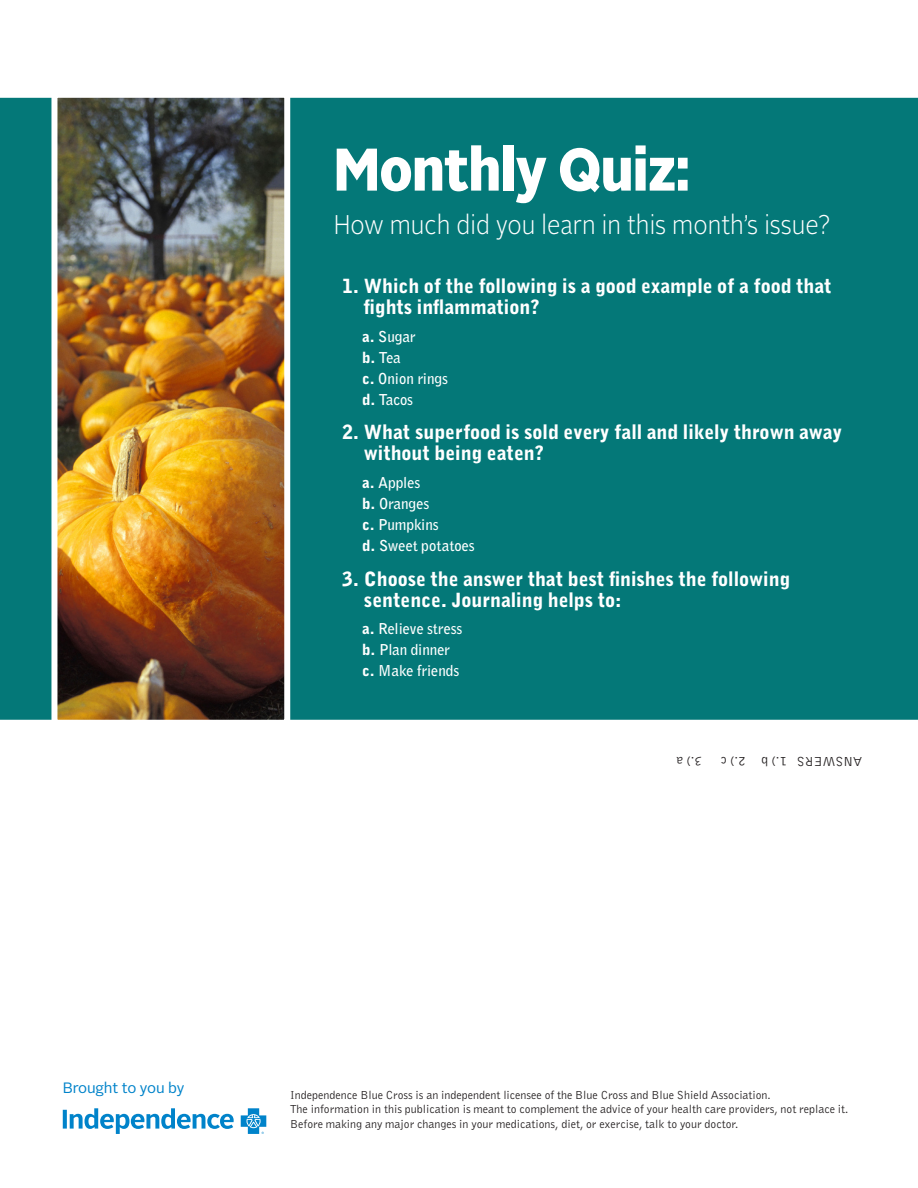
<style>
.page{position:relative;width:918px;height:1188px;background:#fff}
.page>*{position:absolute;margin:0;border:0;box-sizing:border-box;transform-origin:0 0}
.t1{font:900 60px "Alright Sans";letter-spacing:-.01em;color:#fff;scale:.89 1}
.t2{font:300 27px "Alright Sans";color:#fff;scale:.89 1}
.SUB_HEADS{font:900 19.5px/21px "Bell Gothic";color:#fff}
.SUB_HEADS-2{font:700 15px "Bell Gothic";color:#fff}
.SUB_HEADS-3{font:700 15px "Bell Gothic";letter-spacing:.025em;color:#fff}
.t3{font:15px "Alright Sans";letter-spacing:-.01em;color:#0083ca}
.BODY{font:13.5px "Bell Gothic";color:#231f20}
.t4{font:12px "Bell Gothic";color:#231f20}
.s1{font-weight:900}
</style>
<div class="page">
<svg style="left:63px;top:1108px;width:203px;height:26px"></svg>
<div style="left:0;top:97px;width:918px;height:623px;background:#047878"></div>
<img style="left:58px;top:99px;width:225px;height:620px">
<div style="left:51px;top:92px;width:239px;height:634px;border:6px solid #fff"></div>
<p class="t1" style="left:334px;top:127px;width:402px">Monthly Quiz:</p>
<p class="t2" style="left:334px;top:207px;width:560px">How much did you learn in this month’s issue?</p>
<p class="SUB_HEADS" style="left:364px;top:276px;width:469px;text-indent:-22px">1. Which of the following is a good example of a food that fights inflammation?</p>
<p class="SUB_HEADS-2" style="left:362px;top:326px;width:55px"><span class="s1">a.</span> Sugar</p>
<p class="SUB_HEADS-2" style="left:362px;top:347px;width:40px"><span class="s1">b.</span> Tea</p>
<p class="SUB_HEADS-2" style="left:362px;top:368px;width:87px"><span class="s1">c.</span> Onion rings</p>
<p class="SUB_HEADS-2" style="left:362px;top:389px;width:52px"><span class="s1">d.</span> Tacos</p>
<p class="SUB_HEADS" style="left:364px;top:422px;width:480px;text-indent:-22px">2. What superfood is sold every fall and likely thrown away without being eaten?</p>
<p class="SUB_HEADS-2" style="left:362px;top:473px;width:60px"><span class="s1">a.</span> Apples</p>
<p class="SUB_HEADS-2" style="left:362px;top:494px;width:69px"><span class="s1">b.</span> Oranges</p>
<p class="SUB_HEADS-2" style="left:362px;top:515px;width:78px"><span class="s1">c.</span> Pumpkins</p>
<p class="SUB_HEADS-3" style="left:362px;top:536px;width:114px"><span class="s1">d.</span> Sweet potatoes</p>
<p class="SUB_HEADS" style="left:364px;top:569px;width:428px;text-indent:-22px">3. Choose the answer that best finishes the following sentence. Journaling helps to:</p>
<p class="SUB_HEADS-2" style="left:362px;top:619px;width:102px"><span class="s1">a.</span> Relieve stress</p>
<p class="SUB_HEADS-2" style="left:362px;top:640px;width:89px"><span class="s1">b.</span> Plan dinner</p>
<p class="SUB_HEADS-2" style="left:362px;top:661px;width:99px"><span class="s1">c.</span> Make friends</p>
<p class="BODY" style="left:702px;top:770px;width:27px;rotate:-180deg">3.) a</p>
<p class="BODY" style="left:862px;top:770px;width:143px;rotate:-180deg">ANSWERS 1.) b 2.) c</p>
<p class="t3" style="left:63px;top:1077px;width:123px">Brought to you by</p>
<p class="t4" style="left:290px;top:1087px;width:482px">Independence Blue Cross is an independent licensee of the Blue Cross and Blue Shield Association.</p>
<p class="t4" style="left:290px;top:1101px;width:560px">The information in this publication is meant to complement the advice of your health care providers, not replace it.</p>
<p class="t4" style="left:290px;top:1116px;width:450px">Before making any major changes in your medications, diet, or exercise, talk to your doctor.</p>
</div>
